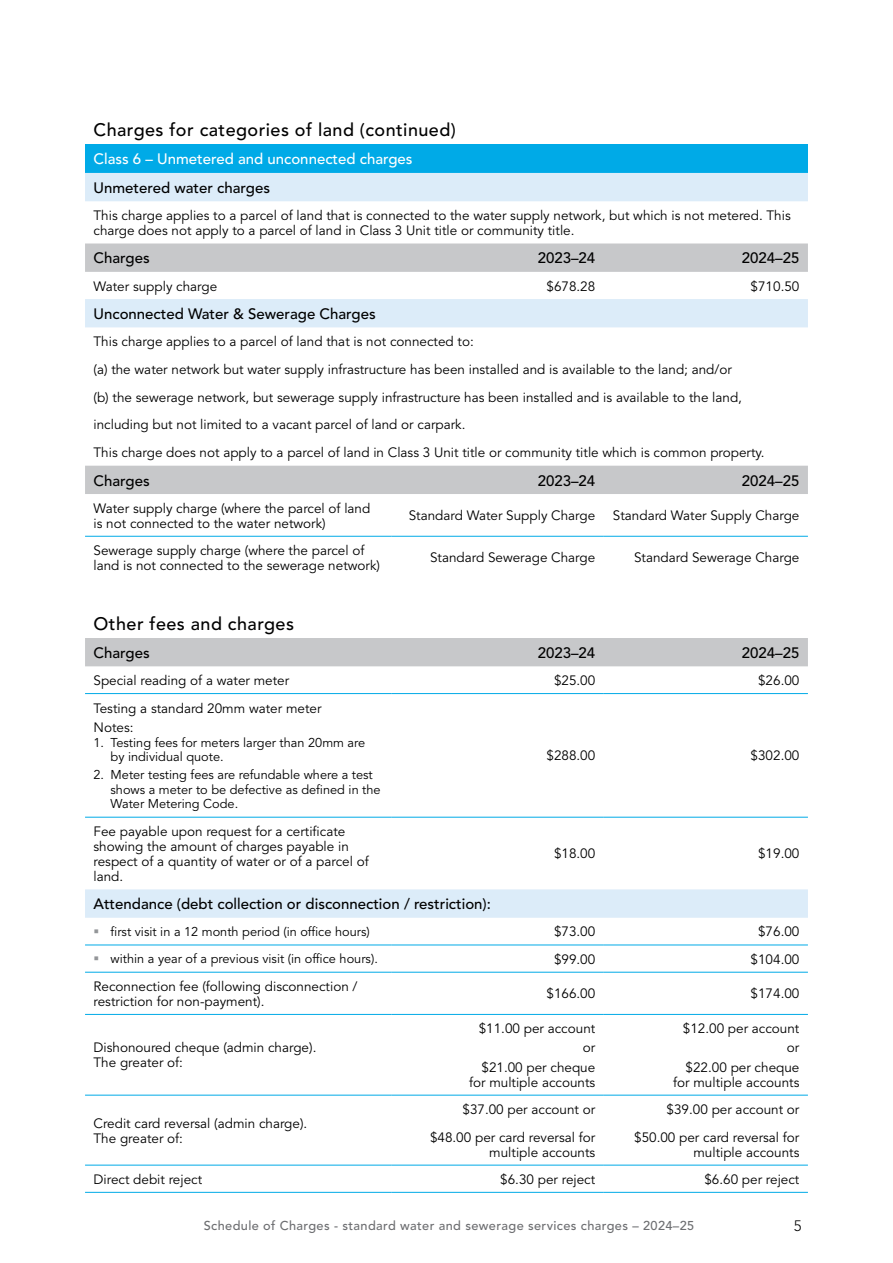
<style>
.page{position:relative;width:893px;height:1263px;background:#fff}
.page>*{position:absolute;margin:0;border:0;box-sizing:border-box;transform-origin:0 0}
.t1{font:500 18px "Avenir LT Std";letter-spacing:.025em;color:#000}
.t2{font:500 15px "Avenir LT Std";color:#000}
.t3{font:500 15px "Avenir LT Std";color:#fff}
.t4{font:300 15px "Avenir LT Std";color:#000}
.t5{font:13.5px/15px "Avenir LT Std";color:#000}
.t6{font:12.75px/14.2px "Avenir LT Std";color:#000}
.t7{font:500 12.75px "Avenir LT Std";letter-spacing:.03em;color:#6d6e71}
</style>
<div class="page">
<div style="left:85px;top:145px;width:723px;height:28px;background:#00aae7"></div>
<svg style="left:85px;top:173px;width:723px;height:745px"></svg>
<svg style="left:85px;top:243px;width:723px;height:423px"></svg>
<hr style="left:85px;top:817px;width:306px;height:1px;background:#00aae7">
<hr style="left:391px;top:817px;width:213px;height:1px;background:#00aae7">
<hr style="left:604px;top:817px;width:204px;height:1px;background:#00aae7">
<hr style="left:85px;top:972px;width:306px;height:1px;background:#00aae7">
<hr style="left:391px;top:972px;width:213px;height:1px;background:#00aae7">
<hr style="left:604px;top:972px;width:204px;height:1px;background:#00aae7">
<hr style="left:85px;top:693px;width:306px;height:1px;background:#00aae7">
<hr style="left:391px;top:693px;width:213px;height:1px;background:#00aae7">
<hr style="left:604px;top:693px;width:204px;height:1px;background:#00aae7">
<hr style="left:85px;top:944px;width:306px;height:1px;background:#00aae7">
<hr style="left:391px;top:944px;width:213px;height:1px;background:#00aae7">
<hr style="left:604px;top:944px;width:204px;height:1px;background:#00aae7">
<hr style="left:85px;top:1014px;width:306px;height:1px;background:#00aae7">
<hr style="left:391px;top:1014px;width:213px;height:1px;background:#00aae7">
<hr style="left:604px;top:1014px;width:204px;height:1px;background:#00aae7">
<hr style="left:85px;top:1095px;width:306px;height:1px;background:#00aae7">
<hr style="left:391px;top:1095px;width:213px;height:1px;background:#00aae7">
<hr style="left:604px;top:1095px;width:204px;height:1px;background:#00aae7">
<hr style="left:85px;top:1165px;width:306px;height:1px;background:#00aae7">
<hr style="left:391px;top:1165px;width:213px;height:1px;background:#00aae7">
<hr style="left:604px;top:1165px;width:204px;height:1px;background:#00aae7">
<hr style="left:85px;top:1192px;width:306px;height:1px;background:#00aae7">
<hr style="left:391px;top:1192px;width:213px;height:1px;background:#00aae7">
<hr style="left:604px;top:1192px;width:204px;height:1px;background:#00aae7">
<hr style="left:85px;top:536px;width:306px;height:1px;background:#00aae7">
<hr style="left:391px;top:536px;width:213px;height:1px;background:#00aae7">
<hr style="left:604px;top:536px;width:204px;height:1px;background:#00aae7">
<h1 class="t1" style="left:94px;top:119px;width:364px">Charges for categories of land (continued)</h1>
<p class="t3" style="left:94px;top:151px;width:321px">Class 6 – Unmetered and unconnected charges</p>
<p class="t2" style="left:94px;top:179px;width:178px">Unmetered water charges</p>
<p class="t5" style="left:94px;top:208px;width:699px">This charge applies to a parcel of land that is connected to the water supply network, but which is not metered. This charge does not apply to a parcel of land in Class 3 Unit title or community title.</p>
<p class="t2" style="left:94px;top:249px;width:58px">Charges</p>
<p class="t2" style="left:538px;top:249px;width:59px">2023–24</p>
<p class="t2" style="left:742px;top:249px;width:59px">2024–25</p>
<p class="t5" style="left:94px;top:279px;width:125px">Water supply charge</p>
<p class="t5" style="left:546px;top:279px;width:50px">$678.28</p>
<p class="t5" style="left:751px;top:279px;width:50px">$710.50</p>
<p class="t2" style="left:94px;top:305px;width:284px">Unconnected Water &amp; Sewerage Charges</p>
<p class="t5" style="left:94px;top:328px;width:672px;line-height:27.8px">This charge applies to a parcel of land that is not connected to:<br>(a) the water network but water supply infrastructure has been installed and is available to the land; and/or<br>(b) the sewerage network, but sewerage supply infrastructure has been installed and is available to the land, including but not limited to a vacant parcel of land or carpark.<br>This charge does not apply to a parcel of land in Class 3 Unit title or community title which is common property.</p>
<p class="t2" style="left:94px;top:472px;width:58px">Charges</p>
<p class="t2" style="left:538px;top:472px;width:59px">2023–24</p>
<p class="t2" style="left:742px;top:472px;width:59px">2024–25</p>
<p class="t5" style="left:94px;top:501px;width:278px">Water supply charge (where the parcel of land is not connected to the water network)</p>
<p class="t5" style="left:409px;top:508px;width:188px">Standard Water Supply Charge</p>
<p class="t5" style="left:613px;top:508px;width:188px">Standard Water Supply Charge</p>
<p class="t5" style="left:94px;top:543px;width:288px">Sewerage supply charge (where the parcel of land is not connected to the sewerage network)</p>
<p class="t5" style="left:430px;top:551px;width:167px">Standard Sewerage Charge</p>
<p class="t5" style="left:634px;top:551px;width:167px">Standard Sewerage Charge</p>
<h1 class="t1" style="left:94px;top:613px;width:202px">Other fees and charges</h1>
<p class="t2" style="left:94px;top:644px;width:58px">Charges</p>
<p class="t2" style="left:538px;top:644px;width:59px">2023–24</p>
<p class="t2" style="left:742px;top:644px;width:59px">2024–25</p>
<p class="t5" style="left:94px;top:673px;width:197px">Special reading of a water meter</p>
<p class="t5" style="left:554px;top:673px;width:43px">$25.00</p>
<p class="t5" style="left:758px;top:673px;width:43px">$26.00</p>
<p class="t5" style="left:94px;top:699px;width:229px;line-height:19.2px">Testing a standard 20mm water meter<br>Notes:</p>
<p class="t6" style="left:111px;top:735px;width:256px;text-indent:-17px">1. Testing fees for meters larger than 20mm are by individual quote.</p>
<p class="t6" style="left:111px;top:768px;width:272px;text-indent:-17px">2. Meter testing fees are refundable where a test shows a meter to be defective as defined in the<br>Water Metering Code.</p>
<p class="t5" style="left:546px;top:749px;width:50px">$288.00</p>
<p class="t5" style="left:751px;top:749px;width:50px">$302.00</p>
<p class="t5" style="left:94px;top:824px;width:277px">Fee payable upon request for a certificate showing the amount of charges payable in respect of a quantity of water or of a parcel of land.</p>
<p class="t5" style="left:554px;top:847px;width:43px">$18.00</p>
<p class="t5" style="left:758px;top:847px;width:43px">$19.00</p>
<p class="t2" style="left:94px;top:895px;width:399px">Attendance (debt collection or disconnection / restriction):</p>
<p class="t6" style="left:111px;top:925px;width:261px">first visit in a 12 month period (in office hours)</p>
<p class="t5" style="left:554px;top:925px;width:43px">$73.00</p>
<p class="t5" style="left:758px;top:925px;width:43px">$76.00</p>
<p class="t6" style="left:111px;top:952px;width:269px">within a year of a previous visit (in office hours).</p>
<p class="t5" style="left:554px;top:952px;width:43px">$99.00</p>
<p class="t5" style="left:751px;top:952px;width:50px">$104.00</p>
<p class="t5" style="left:94px;top:979px;width:266px">Reconnection fee (following disconnection / restriction for non-payment).</p>
<p class="t5" style="left:546px;top:987px;width:50px">$166.00</p>
<p class="t5" style="left:751px;top:987px;width:50px">$174.00</p>
<p class="t5" style="left:94px;top:1040px;width:224px">Dishonoured cheque (admin charge).<br>The greater of:</p>
<p class="t5" style="left:479px;top:1019px;width:118px;line-height:19.2px;text-align:right">$11.00 per account or<br>$21.00 per cheque</p>
<p class="t5" style="left:469px;top:1075px;width:128px">for multiple accounts</p>
<p class="t5" style="left:683px;top:1019px;width:118px;line-height:19.2px;text-align:right">$12.00 per account or<br>$22.00 per cheque</p>
<p class="t5" style="left:673px;top:1075px;width:128px">for multiple accounts</p>
<p class="t5" style="left:94px;top:1116px;width:215px">Credit card reversal (admin charge).<br>The greater of:</p>
<p class="t5" style="left:430px;top:1096px;width:167px;line-height:27.8px;text-align:right">$37.00 per account or $48.00 per card reversal for</p>
<p class="t5" style="left:489px;top:1145px;width:107px">multiple accounts</p>
<p class="t5" style="left:634px;top:1096px;width:167px;line-height:27.8px;text-align:right">$39.00 per account or $50.00 per card reversal for</p>
<p class="t5" style="left:693px;top:1145px;width:107px">multiple accounts</p>
<p class="t5" style="left:94px;top:1172px;width:110px">Direct debit reject</p>
<p class="t5" style="left:500px;top:1172px;width:96px">$6.30 per reject</p>
<p class="t5" style="left:704px;top:1172px;width:96px">$6.60 per reject</p>
<p class="t7" style="left:204px;top:1218px;width:492px">Schedule of Charges - standard water and sewerage services charges – 2024–25</p>
<p class="t4" style="left:794px;top:1217px;width:9px">5</p>
</div>
